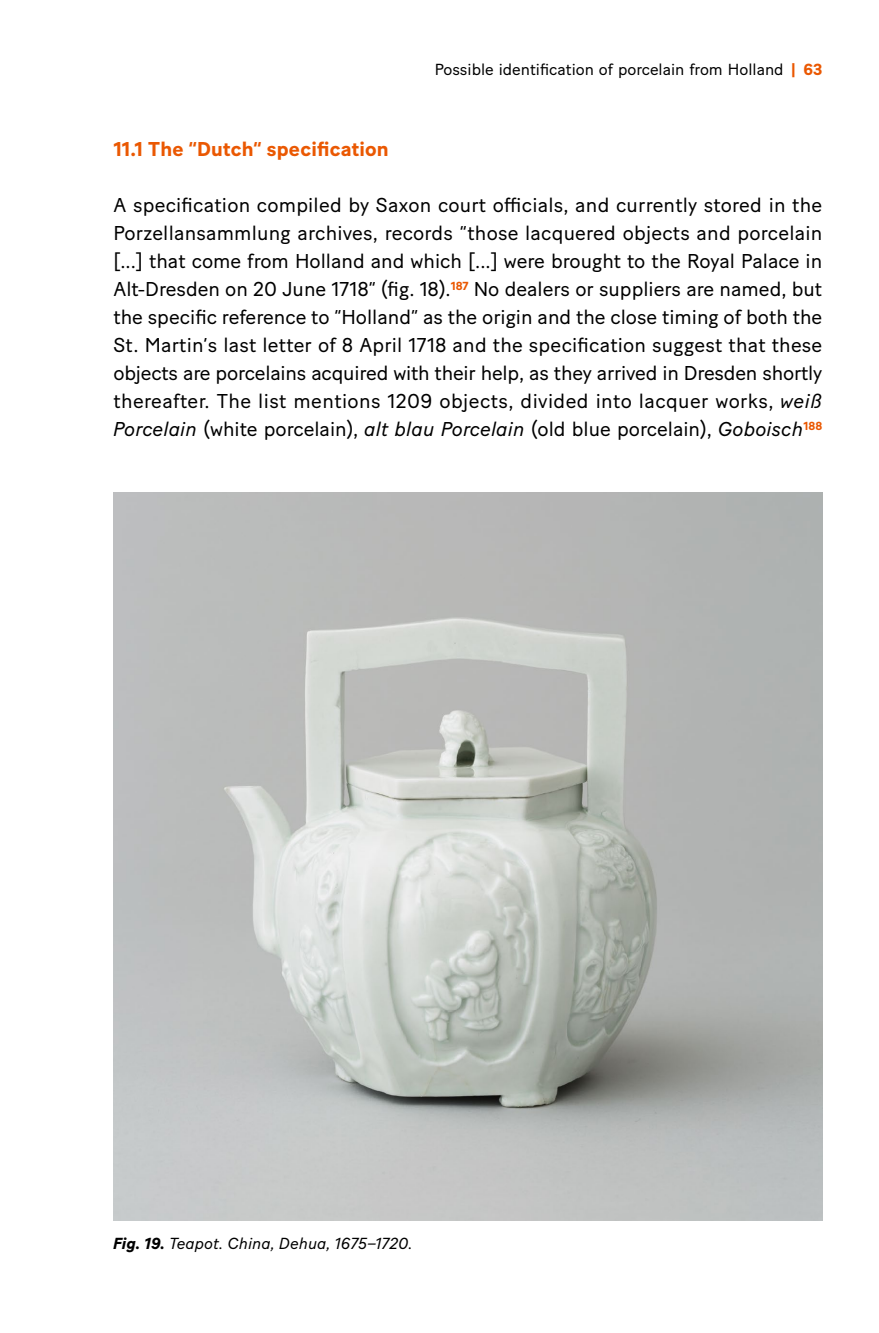
<style>
.page{position:relative;width:879px;height:1333px;background:#fff}
.page>*{position:absolute;margin:0;border:0;box-sizing:border-box;transform-origin:0 0}
.Copy{font:20px/28px "Baton Turbo";color:#000;text-align:justify}
.Zwischenüberschrifte{font:700 20px "Baton Turbo";letter-spacing:.01em;color:#ea5802}
.t1{font:16px "Baton Turbo";color:#000}
.Bildunterschriften{font:italic 16px "Baton Turbo";color:#000}
.s1{font-weight:700;color:#ea5802}
.s2{font-style:italic}
.s3{font-weight:700}
</style>
<div class="page">
<img style="left:113px;top:492px;width:709px;height:728px">
<p class="t1" style="left:435px;top:57px;width:389px">Possible identification of porcelain from Holland <span class="s1">| 63</span></p>
<p class="Zwischenüberschrifte" style="left:113px;top:134px;width:277px">11.1 The “Dutch“ specification</p>
<p class="Copy" style="left:113px;top:189px;width:710px">A specification compiled by Saxon court officials, and currently stored in the Porzellansammlung archives, records “those lacquered objects and porcelain [...] that come from Holland and which [...] were brought to the Royal Palace in Alt-Dresden on 20 June 1718” (fig. 18).<sup>187</sup> No dealers or suppliers are named, but the specific reference to “Holland” as the origin and the close timing of both the St. Martin’s last letter of 8 April 1718 and the specification suggest that these objects are porcelains acquired with their help, as they arrived in Dresden shortly thereafter. The list mentions 1209 objects, divided into lacquer works, <span class="s2">weiß Porcelain</span> (white porcelain), <span class="s2">alt blau Porcelain</span> (old blue porcelain), <span class="s2">Goboisch</span><sup>188</sup></p>
<p class="Bildunterschriften" style="left:113px;top:1230px;width:301px"><span class="s3">Fig. 19.</span> Teapot. China, Dehua, 1675–1720.</p>
</div>
